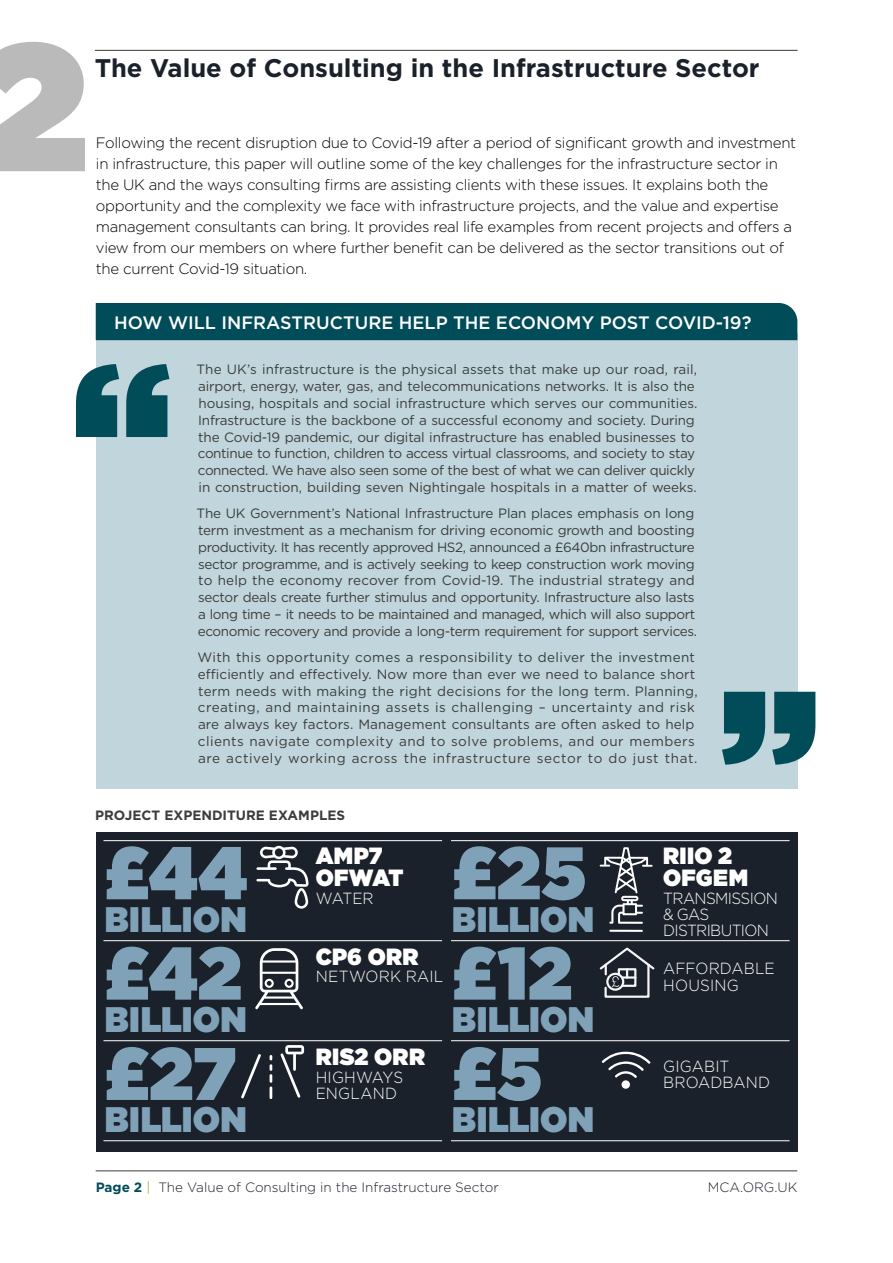
<style>
.page{position:relative;width:893px;height:1263px;background:#fff}
.page>*{position:absolute;margin:0;border:0;box-sizing:border-box;transform-origin:0 0}
.t1{font:900 181.5px "Gotham";color:#bababa}
.t2{font:900 74.25px "Gotham";letter-spacing:.005em;color:#7fa2b8;scale:.95 1}
.t3{font:900 35.55px "Gotham";letter-spacing:.01em;color:#7fa2b8;scale:.95 1}
.t4{font:700 25.5px "Gotham";color:#1b212a}
.t5{font:900 23.4px/22px "Gotham";letter-spacing:.01em;color:#fff;scale:.95 1}
.t6{font:500 18px "Gotham";color:#fff}
.t7{font:300 16.2px/16.2px "Gotham";color:#fff;scale:.95 1}
.t8{font:300 16.2px/16.2px "Gotham";letter-spacing:-.045em;color:#fff;scale:.95 1}
.t9{font:300 15px/21px "Gotham";letter-spacing:-.02em;color:#000}
.t10{font:13.5px/17px "Gotham";letter-spacing:-.01em;color:#3c3c3b}
.t11{font:13.5px/17px "Gotham";letter-spacing:.025em;color:#3c3c3b}
.t12{font:300 13.5px "Gotham";color:#1b212a}
.t13{font:700 13.5px "Gotham";color:#3c3c3b}
.s1{font-weight:700;color:#004c59}
.s2{color:#969200}
</style>
<div class="page">
<hr style="left:96px;top:1170px;width:701px;height:1px;background:#3c3c3b">
<hr style="left:95px;top:50px;width:703px;height:1px;background:#3c3c3b">
<div style="left:96px;top:333px;width:701px;height:455px;background:#c1d6dc"></div>
<div style="left:96px;top:303px;width:701px;height:37px;background:#004c59"></div>
<svg style="left:76px;top:364px;width:93px;height:73px"></svg>
<svg style="left:722px;top:692px;width:93px;height:73px"></svg>
<div style="left:96px;top:832px;width:701px;height:320px;background:#1b212a"></div>
<svg style="left:602px;top:1052px;width:48px;height:37px"></svg>
<svg style="left:599px;top:947px;width:56px;height:51px"></svg>
<svg style="left:241px;top:1054px;width:20px;height:44px"></svg>
<svg style="left:270px;top:1055px;width:2px;height:44px"></svg>
<svg style="left:280px;top:1045px;width:24px;height:53px"></svg>
<svg style="left:255px;top:948px;width:48px;height:61px"></svg>
<svg style="left:256px;top:846px;width:53px;height:63px"></svg>
<hr style="left:609px;top:930px;width:34px;height:2px;background:#fff">
<svg style="left:600px;top:847px;width:53px;height:77px"></svg>
<hr style="left:103px;top:840px;width:339px;height:1px;background:#fff">
<hr style="left:103px;top:940px;width:339px;height:1px;background:#fff">
<hr style="left:103px;top:1040px;width:339px;height:1px;background:#fff">
<hr style="left:103px;top:1140px;width:339px;height:1px;background:#fff">
<hr style="left:451px;top:840px;width:339px;height:1px;background:#fff">
<hr style="left:451px;top:940px;width:339px;height:1px;background:#fff">
<hr style="left:451px;top:1040px;width:339px;height:1px;background:#fff">
<hr style="left:451px;top:1140px;width:339px;height:1px;background:#fff">
<h1 class="t1" style="left:-25px;top:-23px;width:115px">2</h1>
<h3 class="t4" style="left:95px;top:51px;width:666px">The Value of Consulting in the Infrastructure Sector</h3>
<p class="t9" style="left:96px;top:132px;width:702px">Following the recent disruption due to Covid-19 after a period of significant growth and investment in infrastructure, this paper will outline some of the key challenges for the infrastructure sector in the UK and the ways consulting firms are assisting clients with these issues. It explains both the opportunity and the complexity we face with infrastructure projects, and the value and expertise management consultants can bring. It provides real life examples from recent projects and offers a view from our members on where further benefit can be delivered as the sector transitions out of the current Covid-19 situation.</p>
<h3 class="t6" style="left:114px;top:311px;width:639px">HOW WILL INFRASTRUCTURE HELP THE ECONOMY POST COVID-19?</h3>
<p class="t10" style="left:197px;top:360px;width:502px">The UK’s infrastructure is the physical assets that make up our road, rail, airport, energy, water, gas, and telecommunications networks. It is also the housing, hospitals and social infrastructure which serves our communities.<br>Infrastructure is the backbone of a successful economy and society. During the Covid-19 pandemic, our digital infrastructure has enabled businesses to continue to function, children to access virtual classrooms, and society to stay connected. We have also seen some of the best of what we can deliver quickly in construction, building seven Nightingale hospitals in a matter of weeks.</p>
<p class="t10" style="left:197px;top:504px;width:502px">The UK Government’s National Infrastructure Plan places emphasis on long term investment as a mechanism for driving economic growth and boosting productivity. It has recently approved HS2, announced a £640bn infrastructure sector programme, and is actively seeking to keep construction work moving to help the economy recover from Covid-19. The industrial strategy and sector deals create further stimulus and opportunity. Infrastructure also lasts a long time – it needs to be maintained and managed, which will also support economic recovery and provide a long-term requirement for support services.</p>
<p class="t11" style="left:198px;top:648px;width:502px">With this opportunity comes a responsibility to deliver the investment efficiently and effectively. Now more than ever we need to balance short term needs with making the right decisions for the long term. Planning, creating, and maintaining assets is challenging – uncertainty and risk are always key factors. Management consultants are often asked to help clients navigate complexity and to solve problems, and our members are actively working across the infrastructure sector to do just that.</p>
<p class="t13" style="left:95px;top:806px;width:251px">PROJECT EXPENDITURE EXAMPLES</p>
<h2 class="t2" style="left:105px;top:820px;width:152px">£44</h2>
<h3 class="t3" style="left:105px;top:893px;width:151px">BILLION</h3>
<h2 class="t2" style="left:105px;top:920px;width:146px">£42</h2>
<h3 class="t3" style="left:105px;top:994px;width:151px">BILLION</h3>
<h2 class="t2" style="left:105px;top:1020px;width:140px">£27</h2>
<h3 class="t3" style="left:105px;top:1094px;width:151px">BILLION</h3>
<h3 class="t5" style="left:316px;top:844px;width:94px">AMP7<br>OFWAT</h3>
<p class="t7" style="left:316px;top:889px;width:63px">WATER</p>
<h3 class="t5" style="left:316px;top:945px;width:110px">CP6 ORR</h3>
<p class="t7" style="left:316px;top:968px;width:136px">NETWORK RAIL</p>
<h3 class="t5" style="left:316px;top:1046px;width:116px">RIS2 ORR</h3>
<p class="t7" style="left:316px;top:1069px;width:94px">HIGHWAYS<br>ENGLAND</p>
<h2 class="t2" style="left:452px;top:820px;width:142px">£25</h2>
<h3 class="t3" style="left:452px;top:893px;width:151px">BILLION</h3>
<h2 class="t2" style="left:452px;top:920px;width:128px">£12</h2>
<h3 class="t3" style="left:452px;top:994px;width:151px">BILLION</h3>
<h2 class="t2" style="left:452px;top:1020px;width:96px">£5</h2>
<h3 class="t3" style="left:452px;top:1094px;width:151px">BILLION</h3>
<h3 class="t5" style="left:663px;top:844px;width:91px">RIIO 2<br>OFGEM</h3>
<p class="t8" style="left:663px;top:889px;width:122px">TRANSMISSION &amp; GAS<br>DISTRIBUTION</p>
<p class="t7" style="left:663px;top:960px;width:119px">AFFORDABLE<br>HOUSING</p>
<p class="t7" style="left:663px;top:1058px;width:114px">GIGABIT<br>BROADBAND</p>
<p class="t12" style="left:96px;top:1178px;width:405px"><span class="s1">Page 2</span> <span class="s2">|</span> The Value of Consulting in the Infrastructure Sector</p>
<p class="t12" style="left:708px;top:1178px;width:91px">MCA.ORG.UK</p>
</div>
